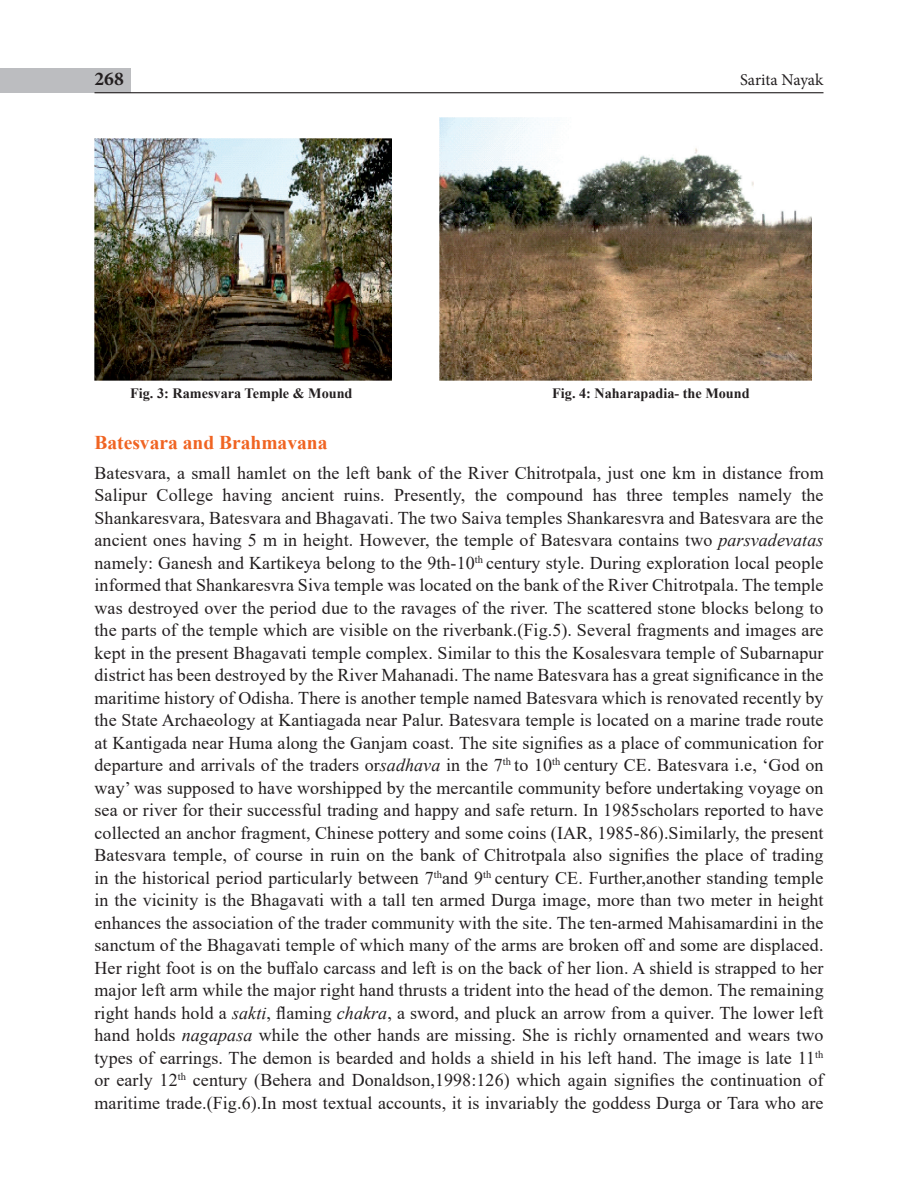
<style>
.page{position:relative;width:918px;height:1188px;background:#fff}
.page>*{position:absolute;margin:0;border:0;box-sizing:border-box;transform-origin:0 0}
.sub_head_1{font:700 19.5px "Times New Roman";color:#f06422}
.t1{font:700 19.5px "Minion Pro";color:#231f20}
.Body_left{font:18px/22.5px "Times New Roman";letter-spacing:.005em;color:#231f20;text-align:justify}
.t2{font:16.5px "Minion Pro";color:#231f20}
.t3{font:700 14.25px "Times New Roman";color:#231f20}
.s1{font-style:italic}
</style>
<div class="page">
<div style="left:1px;top:68px;width:130px;height:25px;background:#bcbdc0"></div>
<hr style="left:94px;top:92px;width:730px;height:1px;background:#231f20">
<img style="left:94px;top:139px;width:298px;height:241px">
<img style="left:440px;top:117px;width:371px;height:263px">
<p class="t1" style="left:94px;top:65px;width:31px">268</p>
<p class="t2" style="left:740px;top:68px;width:85px">Sarita Nayak</p>
<p class="t3" style="left:130px;top:383px;width:224px">Fig. 3: Ramesvara Temple &amp; Mound</p>
<p class="t3" style="left:552px;top:383px;width:199px">Fig. 4: Naharapadia- the Mound</p>
<p class="sub_head_1" style="left:94px;top:428px;width:234px">Batesvara and Brahmavana</p>
<p class="Body_left" style="left:94px;top:461px;width:731px">Batesvara, a small hamlet on the left bank of the River Chitrotpala, just one km in distance from Salipur College having ancient ruins. Presently, the compound has three temples namely the Shankaresvara, Batesvara and Bhagavati. The two Saiva temples Shankaresvra and Batesvara are the ancient ones having 5 m in height. However, the temple of Batesvara contains two <span class="s1">parsvadevatas </span>namely: Ganesh and Kartikeya belong to the 9th-10<sup>th</sup> century style. During exploration local people informed that Shankaresvra Siva temple was located on the bank of the River Chitrotpala. The temple was destroyed over the period due to the ravages of the river. The scattered stone blocks belong to the parts of the temple which are visible on the riverbank.(Fig.5). Several fragments and images are kept in the present Bhagavati temple complex. Similar to this the Kosalesvara temple of Subarnapur district has been destroyed by the River Mahanadi. The name Batesvara has a great significance in the maritime history of Odisha. There is another temple named Batesvara which is renovated recently by the State Archaeology at Kantiagada near Palur. Batesvara temple is located on a marine trade route at Kantigada near Huma along the Ganjam coast. The site signifies as a place of communication for departure and arrivals of the traders or<span class="s1">sadhava</span> in the 7<sup>th</sup> to 10<sup>th</sup> century CE. Batesvara i.e, ‘God on way’ was supposed to have worshipped by the mercantile community before undertaking voyage on sea or river for their successful trading and happy and safe return. In 1985scholars reported to have collected an anchor fragment, Chinese pottery and some coins (IAR, 1985-86).Similarly, the present Batesvara temple, of course in ruin on the bank of Chitrotpala also signifies the place of trading in the historical period particularly between 7<sup>th</sup>and 9<sup>th</sup> century CE. Further,another standing temple in the vicinity is the Bhagavati with a tall ten armed Durga image, more than two meter in height enhances the association of the trader community with the site. The ten-armed Mahisamardini in the sanctum of the Bhagavati temple of which many of the arms are broken off and some are displaced.<br>Her right foot is on the buffalo carcass and left is on the back of her lion. A shield is strapped to her major left arm while the major right hand thrusts a trident into the head of the demon. The remaining right hands hold a <span class="s1">sakti</span>, flaming <span class="s1">chakra</span>, a sword, and pluck an arrow from a quiver. The lower left hand holds <span class="s1">nagapasa</span> while the other hands are missing. She is richly ornamented and wears two types of earrings. The demon is bearded and holds a shield in his left hand. The image is late 11<sup>th </sup>or early 12<sup>th</sup> century (Behera and Donaldson,1998:126) which again signifies the continuation of maritime trade.(Fig.6).In most textual accounts, it is invariably the goddess Durga or Tara who are</p>
</div>
